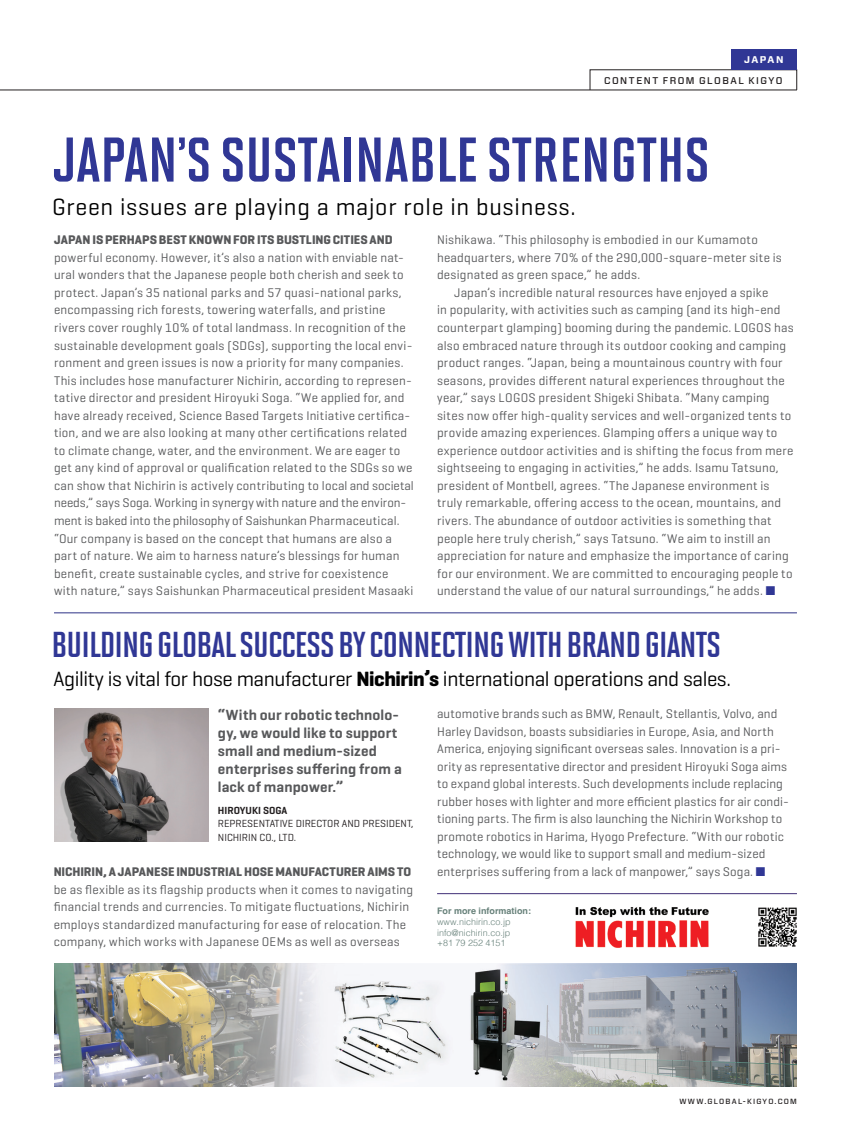
<style>
.page{position:relative;width:851px;height:1134px;background:#fff}
.page>*{position:absolute;margin:0;border:0;box-sizing:border-box;transform-origin:0 0}
.t1{font:63px "Solano Gothic MVB Bd Cap";letter-spacing:-.005em;color:#303795}
.t2{font:36px "Solano Gothic MVB Bd Cap";letter-spacing:-.025em;color:#303795}
.t3{font:24px "Geogrotesque";letter-spacing:.03em;color:#010101}
.t4{font:21px "Geogrotesque";letter-spacing:-.02em;color:#010101}
.t5{font:600 15px/18px "Geogrotesque";letter-spacing:.01em;color:#57585a}
.t6{font:12.75px/17.5px "Geogrotesque";letter-spacing:.015em;color:#57585a}
.t7{font:700 12.75px "Geogrotesque";color:#57585a}
.t8{font:10.5px/13.5px "Geogrotesque";color:#231f20}
.t9{font:600 10.5px "Geogrotesque";color:#231f20}
.t10{font:500 9.75px "Forza";letter-spacing:.155em;color:#231f20}
.t11{font:700 9.75px "Forza";letter-spacing:.15em;color:#fff}
.t12{font:300 9px/10.8px "Helvetica";color:#67817a;text-align:justify}
.t13{font:700 9px "Helvetica";color:#67817a}
.t14{font:500 7.5px "Forza";letter-spacing:.16em;color:#231f20}
.s1{color:#303795}
.s2{font-weight:700}
</style>
<div class="page">
<hr style="left:437px;top:893px;width:359px;height:1px;background:#413077">
<img style="left:54px;top:964px;width:742px;height:123px">
<img style="left:54px;top:708px;width:154px;height:133px">
<hr style="left:54px;top:613px;width:742px;height:1px;background:#2c3186">
<img style="left:758px;top:907px;width:39px;height:40px">
<img style="left:575px;top:907px;width:134px;height:41px">
<div style="left:731px;top:49px;width:65px;height:21px;background:#303795"></div>
<hr style="left:0;top:90px;width:796px;height:1px;background:#231f20">
<p class="t11" style="left:744px;top:53px;width:41px">JAPAN</p>
<p class="t10" style="left:604px;top:74px;width:180px">CONTENT FROM GLOBAL KIGYO</p>
<h1 class="t1" style="left:53px;top:125px;width:658px">JAPAN’S SUSTAINABLE STRENGTHS</h1>
<h3 class="t3" style="left:52px;top:192px;width:525px">Green issues are playing a major role in business.</h3>
<p class="t7" style="left:54px;top:232px;width:340px">JAPAN IS PERHAPS BEST KNOWN FOR ITS BUSTLING CITIES AND</p>
<p class="t6" style="left:54px;top:248px;width:361px">powerful economy. However, it’s also a nation with enviable nat&shy;ural wonders that the Japanese people both cherish and seek to protect. Japan’s 35 national parks and 57 quasi-national parks, encompassing rich forests, towering waterfalls, and pristine rivers cover roughly 10% of total landmass. In recognition of the sustainable development goals (SDGs), supporting the local envi&shy;ronment and green issues is now a priority for many companies.<br>This includes hose manufacturer Nichirin, according to represen&shy;tative director and president Hiroyuki Soga. “We applied for, and have already received, Science Based Targets Initiative certifica&shy;tion, and we are also looking at many other certifications related to climate change, water, and the environment. We are eager to get any kind of approval or qualification related to the SDGs so we can show that Nichirin is actively contributing to local and societal needs,” says Soga. Working in synergy with nature and the environ&shy;ment is baked into the philosophy of Saishunkan Pharmaceutical. “Our company is based on the concept that humans are also a part of nature. We aim to harness nature’s blessings for human benefit, create sustainable cycles, and strive for coexistence with nature,” says Saishunkan Pharmaceutical president Masaaki</p>
<p class="t6" style="left:437px;top:231px;width:346px">Nishikawa. “This philosophy is embodied in our Kumamoto headquarters, where 70% of the 290,000-square-meter site is designated as green space,” he adds.</p>
<p class="t6" style="left:437px;top:283px;width:358px;text-indent:17px">Japan’s incredible natural resources have enjoyed a spike<br>in popularity, with activities such as camping (and its high-end counterpart glamping) booming during the pandemic. LOGOS has also embraced nature through its outdoor cooking and camping product ranges. “Japan, being a mountainous country with four seasons, provides different natural experiences throughout the year,” says LOGOS president Shigeki Shibata. “Many camping sites now offer high-quality services and well-organized tents to provide amazing experiences. Glamping offers a unique way to experience outdoor activities and is shifting the focus from mere sightseeing to engaging in activities,” he adds. Isamu Tatsuno, president of Montbell, agrees. “The Japanese environment is truly remarkable, offering access to the ocean, mountains, and rivers. The abundance of outdoor activities is something that people here truly cherish,” says Tatsuno. “We aim to instill an appreciation for nature and emphasize the importance of caring for our environment. We are committed to encouraging people to understand the value of our natural surroundings,” he adds. <span class="s1">■</span></p>
<h2 class="t2" style="left:52px;top:625px;width:670px">BUILDING GLOBAL SUCCESS BY CONNECTING WITH BRAND GIANTS</h2>
<h3 class="t4" style="left:54px;top:665px;width:679px">Agility is vital for hose manufacturer <span class="s2">Nichirin’s</span> international operations and sales.</h3>
<p class="t5" style="left:218px;top:705px;width:185px">“With our robotic technolo&shy;gy, we would like to support small and medium-sized enterprises suffering from a lack of manpower.”</p>
<p class="t9" style="left:218px;top:804px;width:71px">HIROYUKI SOGA</p>
<p class="t8" style="left:218px;top:817px;width:197px">REPRESENTATIVE DIRECTOR AND PRESIDENT,<br>NICHIRIN CO., LTD.</p>
<p class="t7" style="left:54px;top:864px;width:359px">NICHIRIN, A JAPANESE INDUSTRIAL HOSE MANUFACTURER AIMS TO</p>
<p class="t6" style="left:54px;top:880px;width:361px">be as flexible as its flagship products when it comes to navigating financial trends and currencies. To mitigate fluctuations, Nichirin employs standardized manufacturing for ease of relocation. The company, which works with Japanese OEMs as well as overseas</p>
<p class="t6" style="left:437px;top:705px;width:353px">automotive brands such as BMW, Renault, Stellantis, Volvo, and Harley Davidson, boasts subsidiaries in Europe, Asia, and North America, enjoying significant overseas sales. Innovation is a pri&shy;ority as representative director and president Hiroyuki Soga aims to expand global interests. Such developments include replacing rubber hoses with lighter and more efficient plastics for air condi&shy;tioning parts. The firm is also launching the Nichirin Workshop to promote robotics in Harima, Hyogo Prefecture. “With our robotic technology, we would like to support small and medium-sized enterprises suffering from a lack of manpower,” says Soga. <span class="s1">■</span></p>
<p class="t13" style="left:437px;top:907px;width:96px">For more information:</p>
<p class="t12" style="left:437px;top:917px;width:75px">www.nichirin.co.jp info@nichirin.co.jp +81 79 252 4151</p>
<p class="t14" style="left:679px;top:1096px;width:119px">WWW.GLOBAL-KIGYO.COM</p>
</div>
